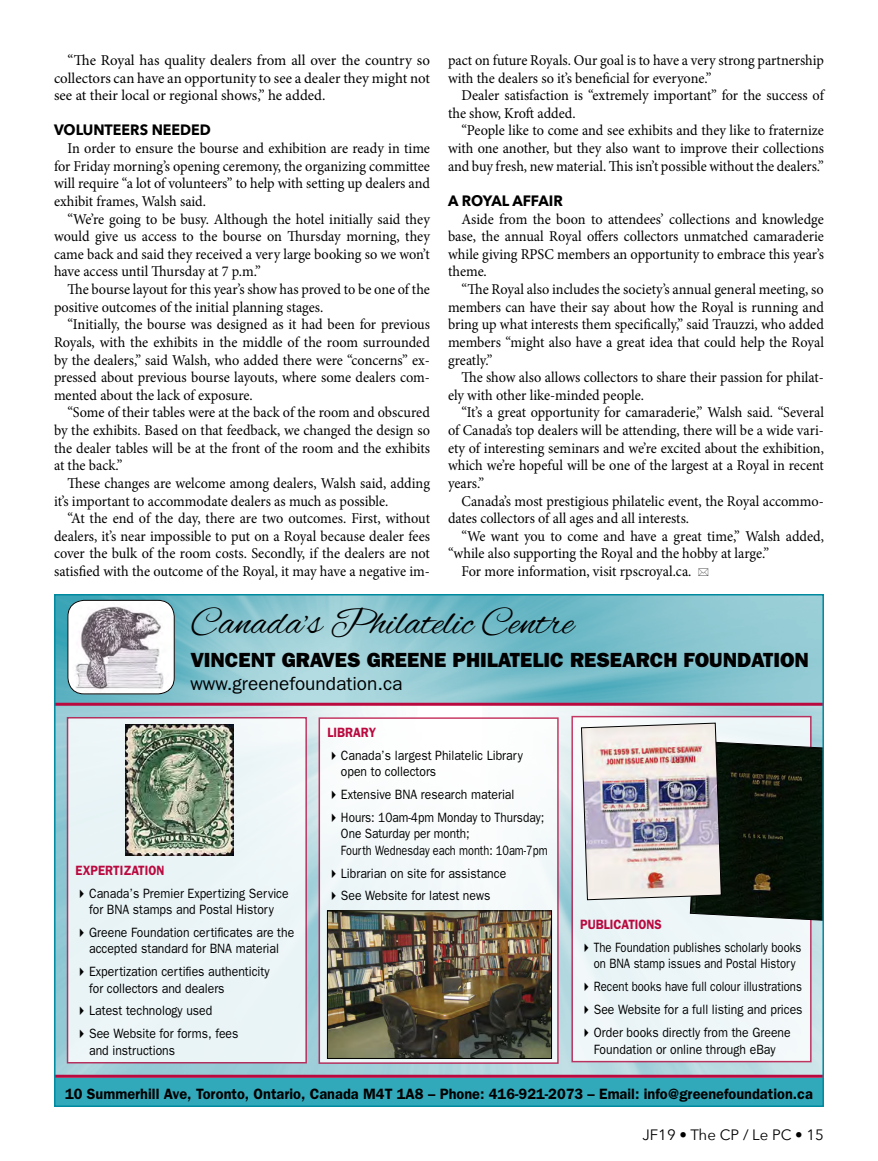
<style>
.page{position:relative;width:878px;height:1161px;background:#fff}
.page>*{position:absolute;margin:0;border:0;box-sizing:border-box;transform-origin:0 0}
.t1{font:39.6px "Alex Brush";color:#000}
.t2{font:800 20.55px "Franklin Gothic";color:#000}
.t3{font:19.05px "Franklin Gothic";color:#000}
.t4{font:15px/17.7px "Minion Pro";color:#000;text-align:justify;scale:.95 1}
.t5{font:15px/17.7px "Minion Pro";color:#000;text-align:justify}
.t6{font:600 15px "Franklin Gothic";color:#000}
.t7{font:700 15px "Avenir Next";color:#000;scale:.95 1}
.t8{font:15px "Avenir Next";color:#000}
.t9{font:13.5px/16.2px "Franklin Gothic";color:#000;text-align:center;scale:.9 1}
.t10{font:13.5px/16.2px "Franklin Gothic";color:#000;text-align:center;scale:.84 1}
.t11{font:13.5px/16.2px "Franklin Gothic";color:#000;scale:.87 1}
.t12{font:600 13.5px "Franklin Gothic";color:#ba093f;scale:.9 1}
</style>
<div class="page">
<svg style="left:57px;top:597px;width:764px;height:106px;background:#86c4cf"></svg>
<img style="left:57px;top:706px;width:764px;height:369px">
<div style="left:67px;top:717px;width:240px;height:346px;background:#eaf4f6;border:2px solid #ba093f"></div>
<div style="left:54px;top:1078px;width:770px;height:29px;background:#32a8bb"></div>
<svg style="left:67px;top:600px;width:108px;height:95px"></svg>
<hr style="left:54px;top:703px;width:770px;height:3px;background:#ba093f">
<hr style="left:54px;top:1075px;width:770px;height:3px;background:#ba093f">
<div style="left:318px;top:717px;width:240px;height:347px;background:linear-gradient(to right,#f4f9fa,#fafcfc)"></div>
<div style="left:571px;top:716px;width:240px;height:346px;background:#eff6f8;border:2px solid #ba093f"></div>
<img style="left:125px;top:724px;width:108px;height:132px">
<img style="left:329px;top:913px;width:220px;height:144px">
<div style="left:327px;top:911px;width:224px;height:148px;border:1px solid #000"></div>
<img style="left:581px;top:723px;width:240px;height:198px">
<p class="t5" style="left:54px;top:51px;width:377px;text-indent:13px">“The Royal has quality dealers from all over the country so collectors can have an opportunity to see a dealer they might not see at their local or regional shows,” he added.</p>
<p class="t7" style="left:54px;top:117px;width:167px">VOLUNTEERS NEEDED</p>
<p class="t4" style="left:54px;top:139px;width:397px;text-indent:13px">In order to ensure the bourse and exhibition are ready in time for Friday morning’s opening ceremony, the organizing committee will require “a lot of volunteers” to help with setting up dealers and exhibit frames, Walsh said.</p>
<p class="t4" style="left:54px;top:210px;width:397px;text-indent:13px">“We’re going to be busy. Although the hotel initially said they would give us access to the bourse on Thursday morning, they came back and said they received a very large booking so we won’t have access until Thursday at 7 p.m.”</p>
<p class="t4" style="left:54px;top:280px;width:397px;text-indent:13px">The bourse layout for this year’s show has proved to be one of the positive outcomes of the initial planning stages.</p>
<p class="t4" style="left:54px;top:316px;width:397px;text-indent:13px">“Initially, the bourse was designed as it had been for previous Royals, with the exhibits in the middle of the room surrounded by the dealers,” said Walsh, who added there were “concerns” ex&shy;pressed about previous bourse layouts, where some dealers com&shy;mented about the lack of exposure.</p>
<p class="t4" style="left:54px;top:404px;width:397px;text-indent:13px">“Some of their tables were at the back of the room and obscured by the exhibits. Based on that feedback, we changed the design so the dealer tables will be at the front of the room and the exhibits at the back.”</p>
<p class="t4" style="left:54px;top:474px;width:397px;text-indent:13px">These changes are welcome among dealers, Walsh said, adding it’s important to accommodate dealers as much as possible.</p>
<p class="t4" style="left:54px;top:510px;width:397px;text-indent:13px">“At the end of the day, there are two outcomes. First, without dealers, it’s near impossible to put on a Royal because dealer fees cover the bulk of the room costs. Secondly, if the dealers are not satisfied with the outcome of the Royal, it may have a negative im-</p>
<p class="t4" style="left:448px;top:51px;width:397px">pact on future Royals. Our goal is to have a very strong partnership with the dealers so it’s beneficial for everyone.”</p>
<p class="t4" style="left:448px;top:87px;width:397px;text-indent:13px">Dealer satisfaction is “extremely important” for the success of the show, Kroft added.</p>
<p class="t4" style="left:448px;top:122px;width:397px;text-indent:13px">“People like to come and see exhibits and they like to fraternize with one another, but they also want to improve their collections and buy fresh, new material. This isn’t possible without the dealers.”</p>
<p class="t7" style="left:448px;top:188px;width:122px">A ROYAL AFFAIR</p>
<p class="t4" style="left:448px;top:210px;width:397px;text-indent:13px">Aside from the boon to attendees’ collections and knowledge base, the annual Royal offers collectors unmatched camaraderie while giving RPSC members an opportunity to embrace this year’s theme.</p>
<p class="t4" style="left:448px;top:280px;width:397px;text-indent:13px">“The Royal also includes the society’s annual general meeting, so members can have their say about how the Royal is running and bring up what interests them specifically,” said Trauzzi, who added members “might also have a great idea that could help the Royal greatly.”</p>
<p class="t4" style="left:448px;top:369px;width:397px;text-indent:13px">The show also allows collectors to share their passion for philat&shy;ely with other like-minded people.</p>
<p class="t4" style="left:448px;top:404px;width:397px;text-indent:13px">“It’s a great opportunity for camaraderie,” Walsh said. “Several of Canada’s top dealers will be attending, there will be a wide vari&shy;ety of interesting seminars and we’re excited about the exhibition, which we’re hopeful will be one of the largest at a Royal in recent years.”</p>
<p class="t4" style="left:448px;top:492px;width:397px;text-indent:13px">Canada’s most prestigious philatelic event, the Royal accommo&shy;dates collectors of all ages and all interests.</p>
<p class="t4" style="left:461px;top:527px;width:383px">“We want you to come and have a great time,” Walsh added,</p>
<p class="t4" style="left:448px;top:545px;width:339px">“while also supporting the Royal and the hobby at large.”</p>
<p class="t4" style="left:461px;top:562px;width:243px">For more information, visit rpscroyal.ca.</p>
<h1 class="t1" style="left:190px;top:601px;width:384px">Canada’s Philatelic Centre</h1>
<h2 class="t2" style="left:190px;top:648px;width:620px">VINCENT GRAVES GREENE PHILATELIC RESEARCH FOUNDATION</h2>
<p class="t3" style="left:190px;top:673px;width:214px">www.greenefoundation.ca</p>
<p class="t12" style="left:76px;top:862px;width:100px">EXPERTIZATION</p>
<p class="t9" style="left:76px;top:885px;width:238px">✔ Canada’s Premier Expertizing Service for BNA stamps and Postal History</p>
<p class="t9" style="left:76px;top:924px;width:244px">✔ Greene Foundation certificates are the accepted standard for BNA material</p>
<p class="t9" style="left:89px;top:963px;width:202px;text-align:left;text-indent:-13px">✔ Expertization certifies authenticity for collectors and dealers</p>
<p class="t9" style="left:76px;top:1003px;width:153px">✔ Latest technology used</p>
<p class="t9" style="left:89px;top:1025px;width:167px;text-align:left;text-indent:-13px">✔ See Website for forms, fees and instructions</p>
<p class="t12" style="left:327px;top:725px;width:56px">LIBRARY</p>
<p class="t9" style="left:341px;top:747px;width:204px;text-align:left;text-indent:-13px">✔ Canada’s largest Philatelic Library open to collectors</p>
<p class="t9" style="left:327px;top:786px;width:209px">✔ Extensive BNA research material</p>
<p class="t11" style="left:341px;top:809px;width:239px;text-indent:-14px">✔Hours: 10am-4pm Monday to Thursday;<br>One Saturday per month;<br>Fourth Wednesday each month: 10am-7pm</p>
<p class="t9" style="left:327px;top:865px;width:200px">✔ Librarian on site for assistance</p>
<p class="t9" style="left:327px;top:888px;width:182px">✔ See Website for latest news</p>
<p class="t12" style="left:580px;top:917px;width:92px">PUBLICATIONS</p>
<p class="t10" style="left:580px;top:939px;width:265px">✔The Foundation publishes scholarly books on BNA stamp issues and Postal History</p>
<p class="t10" style="left:580px;top:978px;width:265px">✔Recent books have full colour illustrations</p>
<p class="t9" style="left:580px;top:1001px;width:248px">✔ See Website for a full listing and prices</p>
<p class="t9" style="left:580px;top:1024px;width:235px">✔ Order books directly from the Greene<br>Foundation or online through eBay</p>
<p class="t6" style="left:65px;top:1085px;width:749px">10 Summerhill Ave, Toronto, Ontario, Canada M4T 1A8 – Phone: 416-921-2073 – Email: info@greenefoundation.ca</p>
<p class="t8" style="left:642px;top:1122px;width:183px">JF19 • The CP / Le PC • 15</p>
</div>
